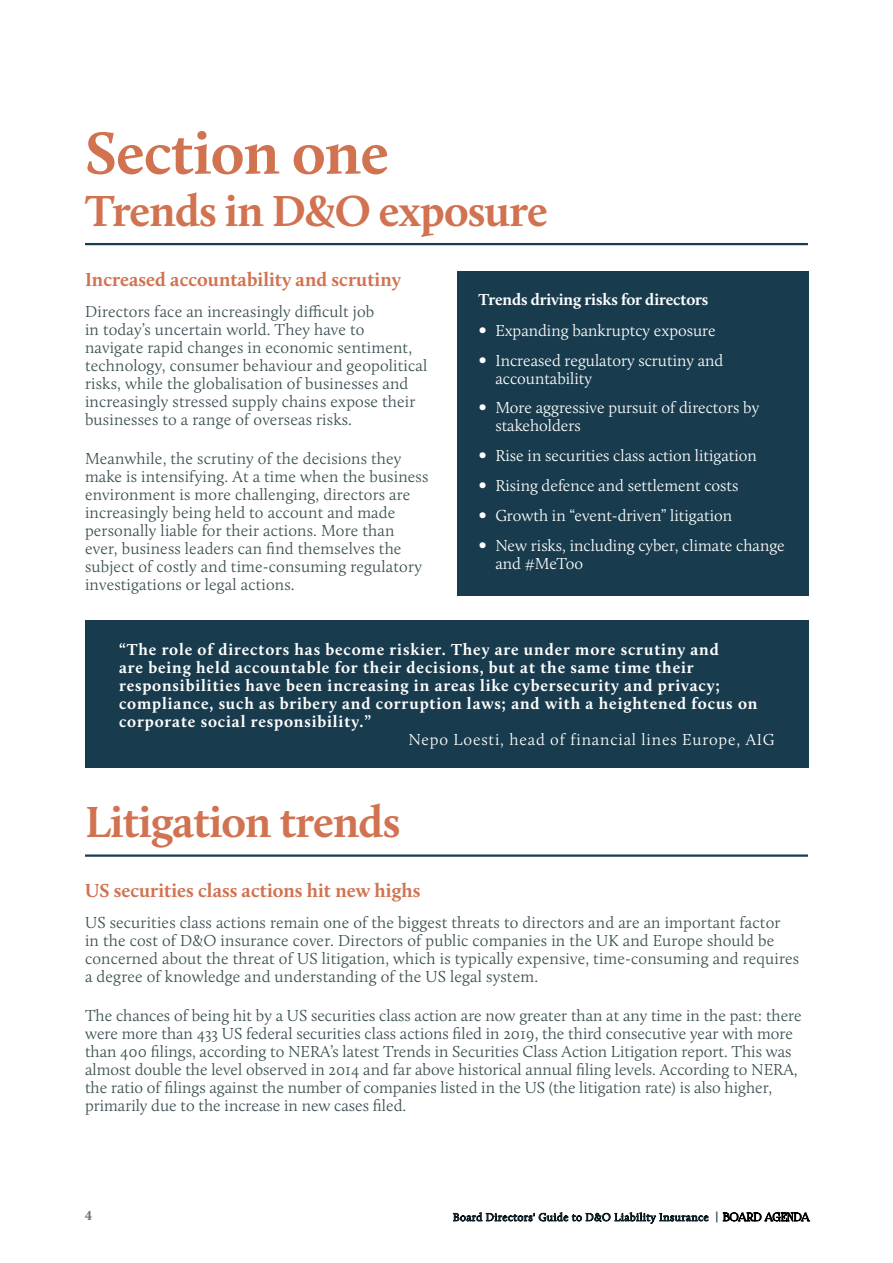
<style>
.page{position:relative;width:893px;height:1263px;background:#fff}
.page>*{position:absolute;margin:0;border:0;box-sizing:border-box;transform-origin:0 0}
.Section_head{font:700 61.5px "Calluna";letter-spacing:-.01em;color:#d17250}
.Section_head-2{font:700 45px "Calluna";letter-spacing:-.02em;color:#d17250}
.Subheads{font:700 19.5px "Calluna";color:#d17250}
.CBJ_-_Body_Copy_FO_N{font:300 16.5px/18px "Calluna";letter-spacing:.01em;color:#3a4f51}
.CBJ_-_Feature_Quote{font:700 16.5px/18px "Calluna";letter-spacing:.05em;color:#fff}
.CBJ_-_Body_Copy_FO_N-2{font:300 16.5px/18px "Calluna";color:#fff}
.CBJ_-_Feature_Quote-2{font:300 16.5px "Calluna";letter-spacing:.05em;color:#fff}
.CBJ_-_Body_Copy_FO_N-3{font:700 16.5px "Calluna";letter-spacing:-.01em;color:#fff}
.t1{font:700 13.5px "Calluna";color:#6d6e71}
.t2{font:300 11.25px "Calluna";letter-spacing:.04em;color:#183b4d}
.s1{font-size:22.5px}
.s2{font-family:"Gotham Narrow";font-weight:500;font-size:12px}
.s3{font-family:"Foglihten No 06";font-weight:400;color:#000}
</style>
<div class="page">
<svg style="left:453px;top:1212px;width:255px;height:12px"></svg>
<svg style="left:723px;top:1211px;width:87px;height:10px"></svg>
<div style="left:457px;top:271px;width:352px;height:324px;background:#183b4d"></div>
<hr style="left:85px;top:243px;width:723px;height:2px;background:#183b4d">
<div style="left:85px;top:620px;width:724px;height:147px;background:#183b4d"></div>
<hr style="left:85px;top:854px;width:723px;height:3px;background:#183b4d">
<p class="Section_head" style="left:85px;top:115px;width:305px">Section one</p>
<p class="Section_head-2" style="left:85px;top:183px;width:464px">Trends in D&amp;O exposure</p>
<p class="Subheads" style="left:85px;top:267px;width:317px">Increased accountability and scrutiny</p>
<p class="CBJ_-_Body_Copy_FO_N" style="left:85px;top:302px;width:344px">Directors face an increasingly difficult job<br>in today’s uncertain world. They have to<br>navigate rapid changes in economic sentiment, technology, consumer behaviour and geopolitical risks, while the globalisation of businesses and increasingly stressed supply chains expose their businesses to a range of overseas risks.</p>
<p class="CBJ_-_Body_Copy_FO_N" style="left:85px;top:449px;width:345px">Meanwhile, the scrutiny of the decisions they make is intensifying. At a time when the business environment is more challenging, directors are increasingly being held to account and made personally liable for their actions. More than ever, business leaders can find themselves the subject of costly and time-consuming regulatory investigations or legal actions.</p>
<p class="CBJ_-_Body_Copy_FO_N-3" style="left:478px;top:289px;width:231px">Trends driving risks for directors</p>
<p class="CBJ_-_Body_Copy_FO_N-2" style="left:478px;top:321px;width:239px"><span class="s1">•</span> Expanding bankruptcy exposure</p>
<p class="CBJ_-_Body_Copy_FO_N-2" style="left:495px;top:351px;width:229px;text-indent:-17px"><span class="s1">•</span> Increased regulatory scrutiny and accountability</p>
<p class="CBJ_-_Body_Copy_FO_N-2" style="left:495px;top:399px;width:265px;text-indent:-17px"><span class="s1">•</span> More aggressive pursuit of directors by stakeholders</p>
<p class="CBJ_-_Body_Copy_FO_N-2" style="left:478px;top:447px;width:280px"><span class="s1">•</span> Rise in securities class action litigation</p>
<p class="CBJ_-_Body_Copy_FO_N-2" style="left:478px;top:477px;width:262px"><span class="s1">•</span> Rising defence and settlement costs</p>
<p class="CBJ_-_Body_Copy_FO_N-2" style="left:478px;top:507px;width:255px"><span class="s1">•</span> Growth in “event-driven” litigation</p>
<p class="CBJ_-_Body_Copy_FO_N-2" style="left:495px;top:536px;width:291px;text-indent:-17px"><span class="s1">•</span> New risks, including cyber, climate change and #MeToo</p>
<p class="CBJ_-_Feature_Quote" style="left:119px;top:640px;width:640px">“The role of directors has become riskier. They are under more scrutiny and<br>are being held accountable for their decisions, but at the same time their responsibilities have been increasing in areas like cybersecurity and privacy; compliance, such as bribery and corruption laws; and with a heightened focus on corporate social responsibility.”</p>
<p class="CBJ_-_Feature_Quote-2" style="left:408px;top:730px;width:368px">Nepo Loesti, head of financial lines Europe, AIG</p>
<p class="Section_head-2" style="left:85px;top:794px;width:317px">Litigation trends</p>
<p class="Subheads" style="left:85px;top:879px;width:337px">US securities class actions hit new highs</p>
<p class="CBJ_-_Body_Copy_FO_N" style="left:85px;top:913px;width:716px">US securities class actions remain one of the biggest threats to directors and are an important factor<br>in the cost of D&amp;O insurance cover. Directors of public companies in the UK and Europe should be concerned about the threat of US litigation, which is typically expensive, time-consuming and requires a degree of knowledge and understanding of the US legal system.</p>
<p class="CBJ_-_Body_Copy_FO_N" style="left:85px;top:1007px;width:718px">The chances of being hit by a US securities class action are now greater than at any time in the past: there were more than 433 US federal securities class actions filed in 2019, the third consecutive year with more than 400 filings, according to NERA’s latest Trends in Securities Class Action Litigation report. This was almost double the level observed in 2014 and far above historical annual filing levels. According to NERA, the ratio of filings against the number of companies listed in the US (the litigation rate) is also higher, primarily due to the increase in new cases filed.</p>
<p class="t1" style="left:85px;top:1207px;width:9px">4</p>
<p class="t2" style="left:453px;top:1210px;width:358px">Board Directors' Guide to D&amp;O Liability Insurance <span class="s2">|</span> <span class="s3">BOARD AGENDA</span></p>
</div>
